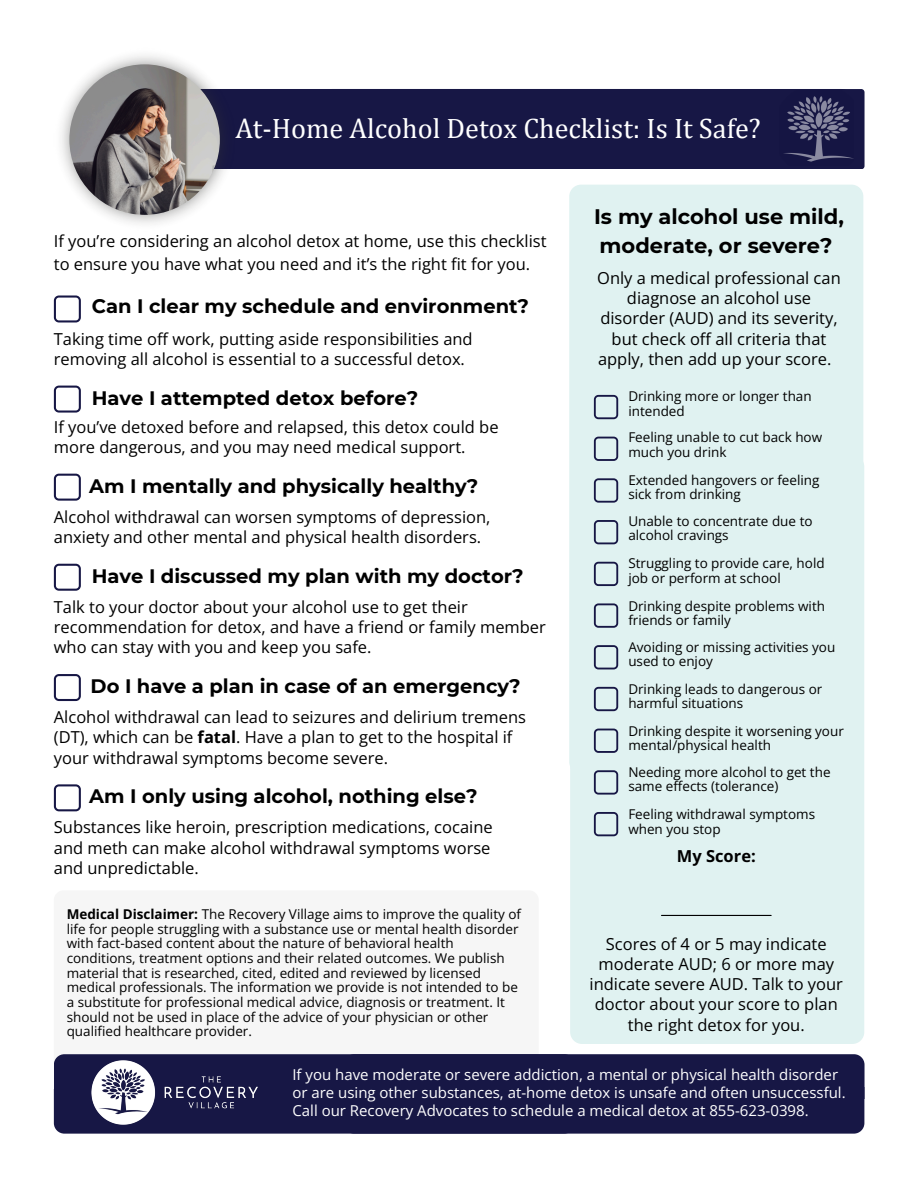
<style>
.page{position:relative;width:918px;height:1188px;background:#fff}
.page>*{position:absolute;margin:0;border:0;box-sizing:border-box;transform-origin:0 0}
.t1{font:28.2px "Cambria";color:#fff}
.t2{font:700 21px/29.2px "Montserrat";color:#000}
.t3{font:700 19.5px "Montserrat";color:#000}
.t4{font:16.5px/20.2px "Open Sans";color:#000}
.t5{font:700 16.5px "Open Sans";color:#000}
.t6{font:15px/18px "Open Sans";color:#fff}
.t7{font:13.5px/14.7px "Open Sans";color:#000}
.s1{font-weight:700}
</style>
<div class="page">
<div style="left:704px;top:89px;width:161px;height:80px;background:#171745;border-radius:3px"></div>
<div style="left:591px;top:89px;width:161px;height:80px;background:#171745;border-radius:3px"></div>
<div style="left:176px;top:89px;width:535px;height:80px;background:#171745;border-radius:13px"></div>
<img style="left:61px;top:55px;width:163px;height:169px">
<img style="left:69px;top:64px;width:151px;height:151px;border-radius:50%">
<div style="left:54px;top:890px;width:485px;height:242px;background:#f6f6f6;border-radius:10px"></div>
<div style="left:54px;top:1054px;width:811px;height:80px;background:#171745"></div>
<img style="left:85px;top:1059px;width:186px;height:67px">
<div style="left:570px;top:455px;width:294px;height:589px;background:#e0f2f1;border-radius:12px"></div>
<div style="left:569px;top:185px;width:294px;height:589px;background:#e0f2f1;border-radius:12px"></div>
<img style="left:784px;top:96px;width:69px;height:66px">
<svg style="left:594px;top:395px;width:24px;height:24px"></svg>
<svg style="left:594px;top:437px;width:24px;height:24px"></svg>
<svg style="left:594px;top:478px;width:24px;height:25px"></svg>
<svg style="left:594px;top:520px;width:24px;height:24px"></svg>
<svg style="left:594px;top:562px;width:24px;height:24px"></svg>
<svg style="left:594px;top:603px;width:24px;height:25px"></svg>
<svg style="left:594px;top:645px;width:24px;height:24px"></svg>
<svg style="left:594px;top:687px;width:24px;height:24px"></svg>
<svg style="left:594px;top:729px;width:24px;height:24px"></svg>
<svg style="left:594px;top:770px;width:24px;height:25px"></svg>
<svg style="left:594px;top:812px;width:24px;height:24px"></svg>
<svg style="left:54px;top:295px;width:27px;height:27px"></svg>
<svg style="left:54px;top:474px;width:27px;height:27px"></svg>
<svg style="left:54px;top:784px;width:27px;height:27px"></svg>
<svg style="left:54px;top:564px;width:27px;height:27px"></svg>
<svg style="left:54px;top:674px;width:27px;height:27px"></svg>
<hr style="left:662px;top:915px;width:109px;height:1px;background:#000">
<svg style="left:54px;top:386px;width:27px;height:27px"></svg>
<p class="t1" style="left:235px;top:111px;width:527px">At-Home Alcohol Detox Checklist: Is It Safe?</p>
<p class="t4" style="left:54px;top:230px;width:494px;line-height:22.5px">If you’re considering an alcohol detox at home, use this checklist to ensure you have what you need and it’s the right fit for you.</p>
<p class="t3" style="left:92px;top:294px;width:439px">Can I clear my schedule and environment?</p>
<p class="t4" style="left:54px;top:328px;width:420px">Taking time off work, putting aside responsibilities and removing all alcohol is essential to a successful detox.</p>
<p class="t3" style="left:92px;top:386px;width:328px">Have I attempted detox before?</p>
<p class="t4" style="left:54px;top:416px;width:446px">If you’ve detoxed before and relapsed, this detox could be more dangerous, and you may need medical support.</p>
<p class="t3" style="left:89px;top:474px;width:390px">Am I mentally and physically healthy?</p>
<p class="t4" style="left:54px;top:506px;width:438px">Alcohol withdrawal can worsen symptoms of depression, anxiety and other mental and physical health disorders.</p>
<p class="t3" style="left:92px;top:564px;width:433px">Have I discussed my plan with my doctor?</p>
<p class="t4" style="left:54px;top:596px;width:494px">Talk to your doctor about your alcohol use to get their recommendation for detox, and have a friend or family member</p>
<p class="t4" style="left:54px;top:637px;width:319px">who can stay with you and keep you safe.</p>
<p class="t3" style="left:91px;top:674px;width:432px">Do I have a plan in case of an emergency?</p>
<p class="t4" style="left:54px;top:707px;width:474px">Alcohol withdrawal can lead to seizures and delirium tremens (DT), which can be <span class="s1">fatal</span>. Have a plan to get to the hospital if your withdrawal symptoms become severe.</p>
<p class="t3" style="left:89px;top:784px;width:390px">Am I only using alcohol, nothing else?</p>
<p class="t4" style="left:54px;top:817px;width:440px">Substances like heroin, prescription medications, cocaine and meth can make alcohol withdrawal symptoms worse and unpredictable.</p>
<p class="t7" style="left:67px;top:907px;width:456px"><span class="s1">Medical Disclaimer:</span> The Recovery Village aims to improve the quality of life for people struggling with a substance use or mental health disorder with fact-based content about the nature of behavioral health conditions, treatment options and their related outcomes. We publish material that is researched, cited, edited and reviewed by licensed medical professionals. The information we provide is not intended to be a substitute for professional medical advice, diagnosis or treatment. It should not be used in place of the advice of your physician or other qualified healthcare provider.</p>
<p class="t2" style="left:594px;top:202px;width:251px">Is my alcohol use mild, moderate, or severe?</p>
<p class="t4" style="left:597px;top:267px;width:245px;text-align:center">Only a medical professional can diagnose an alcohol use disorder (AUD) and its severity, but check off all criteria that apply, then add up your score.</p>
<p class="t7" style="left:628px;top:389px;width:185px">Drinking more or longer than intended</p>
<h2 class="t7" style="left:628px;top:430px;width:195px">Feeling unable to cut back how much you drink</h2>
<h4 class="t7" style="left:628px;top:472px;width:193px">Extended hangovers or feeling sick from drinking</h4>
<h2 class="t7" style="left:628px;top:513px;width:186px">Unable to concentrate due to alcohol cravings</h2>
<p class="t7" style="left:628px;top:556px;width:198px">Struggling to provide care, hold job or perform at school</p>
<p class="t7" style="left:628px;top:598px;width:198px">Drinking despite problems with friends or family</p>
<h4 class="t7" style="left:628px;top:639px;width:209px">Avoiding or missing activities you used to enjoy</h4>
<h4 class="t7" style="left:628px;top:681px;width:195px">Drinking leads to dangerous or harmful situations</h4>
<p class="t7" style="left:628px;top:723px;width:217px">Drinking despite it worsening your mental/physical health</p>
<h4 class="t7" style="left:628px;top:764px;width:204px">Needing more alcohol to get the same effects (tolerance)</h4>
<h2 class="t7" style="left:628px;top:807px;width:188px">Feeling withdrawal symptoms when you stop</h2>
<p class="t5" style="left:677px;top:844px;width:80px">My Score:</p>
<p class="t4" style="left:590px;top:933px;width:255px;text-align:center">Scores of 4 or 5 may indicate moderate AUD; 6 or more may indicate severe AUD. Talk to your doctor about your score to plan the right detox for you.</p>
<p class="t6" style="left:292px;top:1066px;width:555px">If you have moderate or severe addiction, a mental or physical health disorder or are using other substances, at-home detox is unsafe and often unsuccessful.<br>Call our Recovery Advocates to schedule a medical detox at 855-623-0398.</p>
</div>
